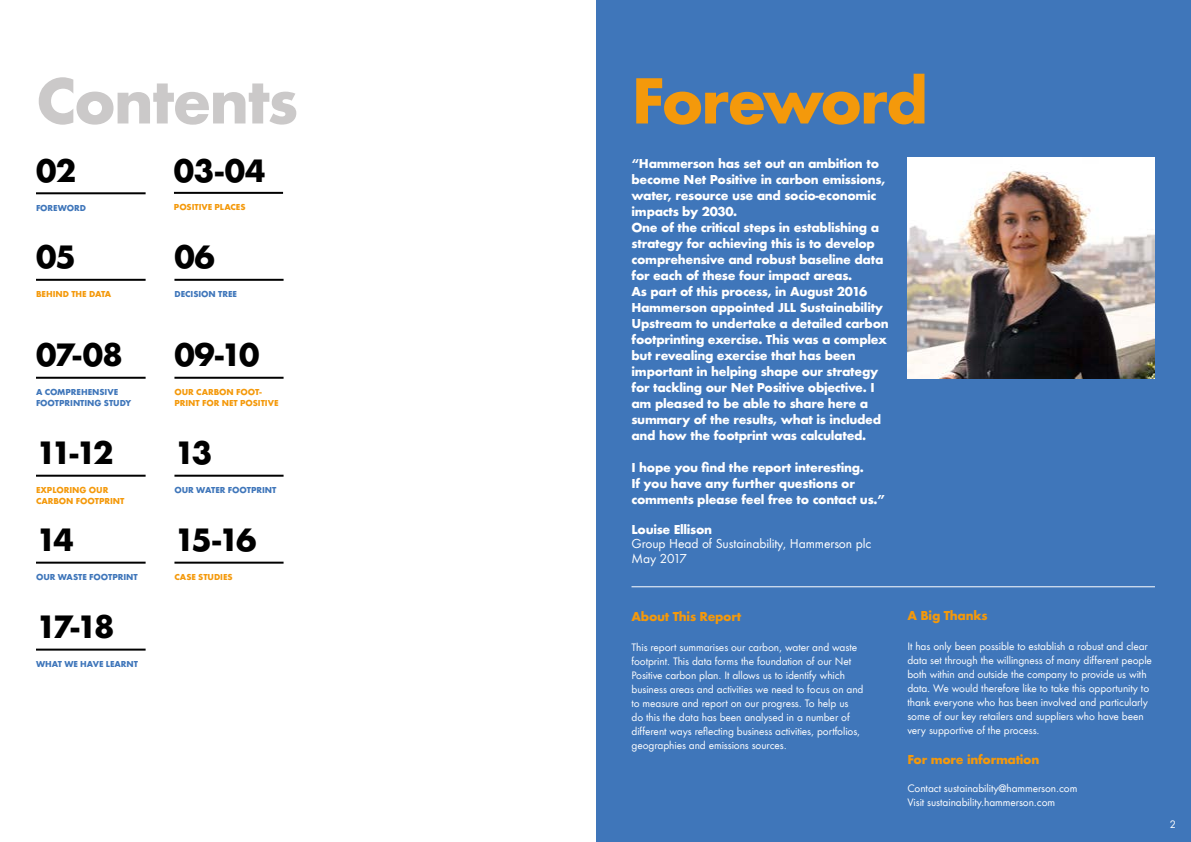
<style>
.page{position:relative;width:1191px;height:842px;background:#fff}
.page>*{position:absolute;margin:0;border:0;box-sizing:border-box;transform-origin:0 0}
.t1{font:700 60px "Futura ND";letter-spacing:-.035em;color:#cbc9c9}
.t2{font:700 60px "Futura ND";letter-spacing:-.035em;color:#f4990b}
.t3{font:700 30px "Futura ND";letter-spacing:-.08em;color:#000}
.t4{font:700 12px/16px "Futura ND";letter-spacing:-.025em;color:#fff}
.t5{font:12px/14.4px "Futura ND Book";letter-spacing:-.01em;color:#fff}
.t6{font:700 12px "Futura ND";letter-spacing:-.025em;color:#f4990b}
.t7{font:10px/14px "Futura ND Book";letter-spacing:-.01em;color:#fff}
.t8{font:700 8px/11px "Futura ND";letter-spacing:-.005em;color:#3f76ba}
.t9{font:700 8px/11px "Futura ND";letter-spacing:-.005em;color:#f4990b}
</style>
<div class="page">
<div style="left:596px;top:0;width:595px;height:842px;background:#3f76ba"></div>
<hr style="left:36px;top:192px;width:110px;height:2px;background:#000">
<hr style="left:36px;top:279px;width:110px;height:2px;background:#000">
<hr style="left:36px;top:377px;width:110px;height:2px;background:#000">
<hr style="left:36px;top:475px;width:110px;height:2px;background:#000">
<hr style="left:36px;top:562px;width:110px;height:2px;background:#000">
<hr style="left:36px;top:649px;width:110px;height:2px;background:#000">
<hr style="left:174px;top:192px;width:109px;height:2px;background:#000">
<hr style="left:174px;top:279px;width:109px;height:2px;background:#000">
<hr style="left:174px;top:377px;width:109px;height:2px;background:#000">
<hr style="left:174px;top:475px;width:109px;height:2px;background:#000">
<hr style="left:174px;top:562px;width:109px;height:2px;background:#000">
<img style="left:907px;top:158px;width:248px;height:221px">
<hr style="left:631px;top:586px;width:524px;height:1px;background:#fff">
<h1 class="t1" style="left:36px;top:61px;width:264px">Contents</h1>
<h1 class="t2" style="left:631px;top:61px;width:298px">Foreword</h1>
<p class="t4" style="left:631px;top:155px;width:259px">“Hammerson has set out an ambition to become Net Positive in carbon emissions, water, resource use and socio-economic impacts by 2030.<br>One of the critical steps in establishing a strategy for achieving this is to develop comprehensive and robust baseline data for each of these four impact areas.<br>As part of this process, in August 2016<br>Hammerson appointed JLL Sustainability Upstream to undertake a detailed carbon footprinting exercise. This was a complex but revealing exercise that has been important in helping shape our strategy for tackling our Net Positive objective. I am pleased to be able to share here a summary of the results, what is included and how the footprint was calculated.</p>
<p class="t4" style="left:631px;top:459px;width:255px">I hope you find the report interesting.<br>If you have any further questions or comments please feel free to contact us.”</p>
<p class="t4" style="left:631px;top:521px;width:82px">Louise Ellison</p>
<p class="t5" style="left:631px;top:537px;width:241px">Group Head of Sustainability, Hammerson plc<br>May 2017</p>
<h2 class="t3" style="left:174px;top:150px;width:93px">03-04</h2>
<p class="t9" style="left:174px;top:202px;width:73px">POSITIVE PLACES</p>
<h2 class="t3" style="left:174px;top:237px;width:42px">06</h2>
<p class="t8" style="left:174px;top:288px;width:64px">DECISION TREE</p>
<h2 class="t3" style="left:36px;top:151px;width:42px">02</h2>
<p class="t8" style="left:36px;top:202px;width:52px">FOREWORD</p>
<h2 class="t3" style="left:36px;top:237px;width:41px">05</h2>
<p class="t9" style="left:36px;top:288px;width:77px">BEHIND THE DATA</p>
<h2 class="t3" style="left:174px;top:335px;width:87px">09-10</h2>
<p class="t9" style="left:174px;top:386px;width:105px">OUR CARBON FOOT-<br>PRINT FOR NET POSITIVE</p>
<h2 class="t3" style="left:174px;top:433px;width:39px">13</h2>
<p class="t8" style="left:174px;top:484px;width:103px">OUR WATER FOOTPRINT</p>
<h2 class="t3" style="left:174px;top:520px;width:84px">15-16</h2>
<p class="t9" style="left:174px;top:571px;width:60px">CASE STUDIES</p>
<h2 class="t3" style="left:36px;top:335px;width:88px">07-08</h2>
<p class="t8" style="left:36px;top:386px;width:97px">A COMPREHENSIVE<br>FOOTPRINTING STUDY</p>
<h2 class="t3" style="left:36px;top:433px;width:79px">11-12</h2>
<p class="t9" style="left:36px;top:484px;width:90px">EXPLORING OUR<br>CARBON FOOTPRINT</p>
<h2 class="t3" style="left:36px;top:520px;width:39px">14</h2>
<p class="t8" style="left:36px;top:571px;width:103px">OUR WASTE FOOTPRINT</p>
<h2 class="t3" style="left:36px;top:607px;width:80px">17-18</h2>
<p class="t8" style="left:36px;top:658px;width:104px">WHAT WE HAVE LEARNT</p>
<p class="t6" style="left:907px;top:607px;width:82px">A Big Thanks</p>
<p class="t7" style="left:907px;top:639px;width:246px">It has only been possible to establish a robust and clear data set through the willingness of many different people both within and outside the company to provide us with data. We would therefore like to take this opportunity to thank everyone who has been involved and particularly some of our key retailers and suppliers who have been very supportive of the process.</p>
<p class="t6" style="left:907px;top:751px;width:133px">For more information</p>
<p class="t7" style="left:907px;top:781px;width:171px">Contact sustainability@hammerson.com<br>Visit sustainability.hammerson.com</p>
<p class="t6" style="left:631px;top:608px;width:111px">About This Report</p>
<p class="t7" style="left:631px;top:640px;width:233px">This report summarises our carbon, water and waste footprint. This data forms the foundation of our Net Positive carbon plan. It allows us to identify which business areas and activities we need to focus on and to measure and report on our progress. To help us<br>do this the data has been analysed in a number of different ways reflecting business activities, portfolios, geographies and emissions sources.</p>
<p class="t7" style="left:1169px;top:817px;width:8px">2</p>
</div>
